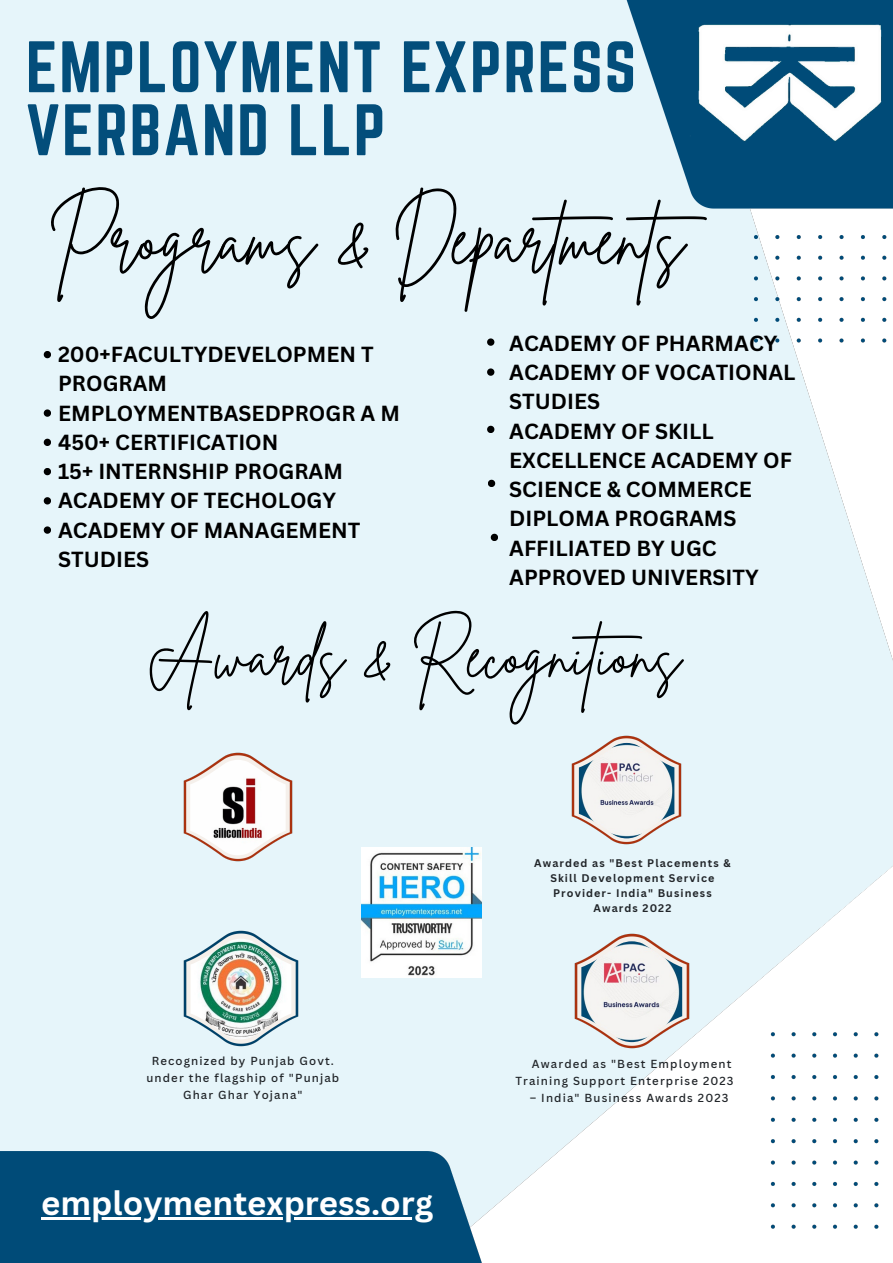
<style>
.page{position:relative;width:893px;height:1263px;background:#fff}
.page>*{position:absolute;margin:0;border:0;box-sizing:border-box;transform-origin:0 0}
.t1{font:72.07px "Brittany Signature";color:#000}
.t2{font:63.68px/63px "Norwester";letter-spacing:.025em;color:#034e7b}
.t3{font:62.55px "Brittany Signature";color:#000}
.t4{font:700 33px "Canva Sans";color:#fff}
.t5{font:700 21.23px/29.2px "Canva Sans";color:#000}
.t6{font:500 11.4px/16.9px "Canva Sans";letter-spacing:.1em;color:#212529;text-align:center}
.t7{font:700 10.8px/15.1px "Canva Sans";letter-spacing:.1em;color:#212529;text-align:center}
</style>
<div class="page">
<img style="left:0;top:0;width:893px;height:1229px">
<img style="left:0;top:1151px;width:494px;height:112px">
<img style="left:686px;top:21px;width:205px;height:123px">
<img style="left:180px;top:749px;width:115px;height:115px">
<img style="left:190px;top:760px;width:96px;height:95px">
<img style="left:569px;top:732px;width:115px;height:115px">
<img style="left:579px;top:743px;width:95px;height:95px">
<img style="left:180px;top:927px;width:122px;height:122px">
<img style="left:190px;top:938px;width:101px;height:101px">
<img style="left:571px;top:930px;width:121px;height:122px">
<img style="left:581px;top:941px;width:101px;height:101px">
<img style="left:362px;top:847px;width:119px;height:130px">
<div style="left:44px;top:351px;width:7px;height:7px;background:#000"></div>
<div style="left:44px;top:409px;width:7px;height:8px;background:#000"></div>
<div style="left:44px;top:439px;width:7px;height:7px;background:#000"></div>
<div style="left:44px;top:468px;width:7px;height:7px;background:#000"></div>
<div style="left:44px;top:497px;width:7px;height:7px;background:#000"></div>
<div style="left:44px;top:526px;width:7px;height:8px;background:#000"></div>
<div style="left:487px;top:338px;width:7px;height:8px;background:#000"></div>
<div style="left:487px;top:368px;width:7px;height:8px;background:#000"></div>
<div style="left:487px;top:426px;width:7px;height:7px;background:#000"></div>
<div style="left:488px;top:480px;width:7px;height:7px;background:#000"></div>
<div style="left:491px;top:534px;width:7px;height:7px;background:#000"></div>
<hr style="left:41px;top:1216px;width:392px;height:3px;background:#fff">
<h2 class="t2" style="left:26px;top:35px;width:612px">EMPLOYMENT EXPRESS<br>VERBAND LLP</h2>
<h1 class="t1" style="left:47px;top:192px;width:680px">Programs &amp; Departments</h1>
<p class="t5" style="left:58px;top:339px;width:343px">200+FACULTYDEVELOPMEN T<br>PROGRAM<br>EMPLOYMENTBASEDPROGR A M<br>450+ CERTIFICATION<br>15+ INTERNSHIP PROGRAM<br>ACADEMY OF TECHOLOGY<br>ACADEMY OF MANAGEMENT<br>STUDIES</p>
<p class="t5" style="left:509px;top:328px;width:288px">ACADEMY OF PHARMACY<br>ACADEMY OF VOCATIONAL<br>STUDIES<br>ACADEMY OF SKILL<br>EXCELLENCE ACADEMY OF<br>SCIENCE &amp; COMMERCE<br>DIPLOMA PROGRAMS<br>AFFILIATED BY UGC<br>APPROVED UNIVERSITY</p>
<h3 class="t3" style="left:147px;top:614px;width:536px">Awards &amp; Recognitions</h3>
<p class="t7" style="left:534px;top:855px;width:198px">Awarded as "Best Placements &amp;<br>Skill Development Service<br>Provider- India" Business<br>Awards 2022</p>
<p class="t6" style="left:146px;top:1052px;width:194px">Recognized by Punjab Govt. under the flagship of "Punjab<br>Ghar Ghar Yojana"</p>
<p class="t6" style="left:515px;top:1055px;width:220px;line-height:17.1px;text-align:right">Awarded as "Best Employment<br>Training Support Enterprise 2023</p>
<p class="t6" style="left:530px;top:1089px;width:200px">– India" Business Awards 2023</p>
<h3 class="t4" style="left:41px;top:1180px;width:393px">employmentexpress.org</h3>
</div>
